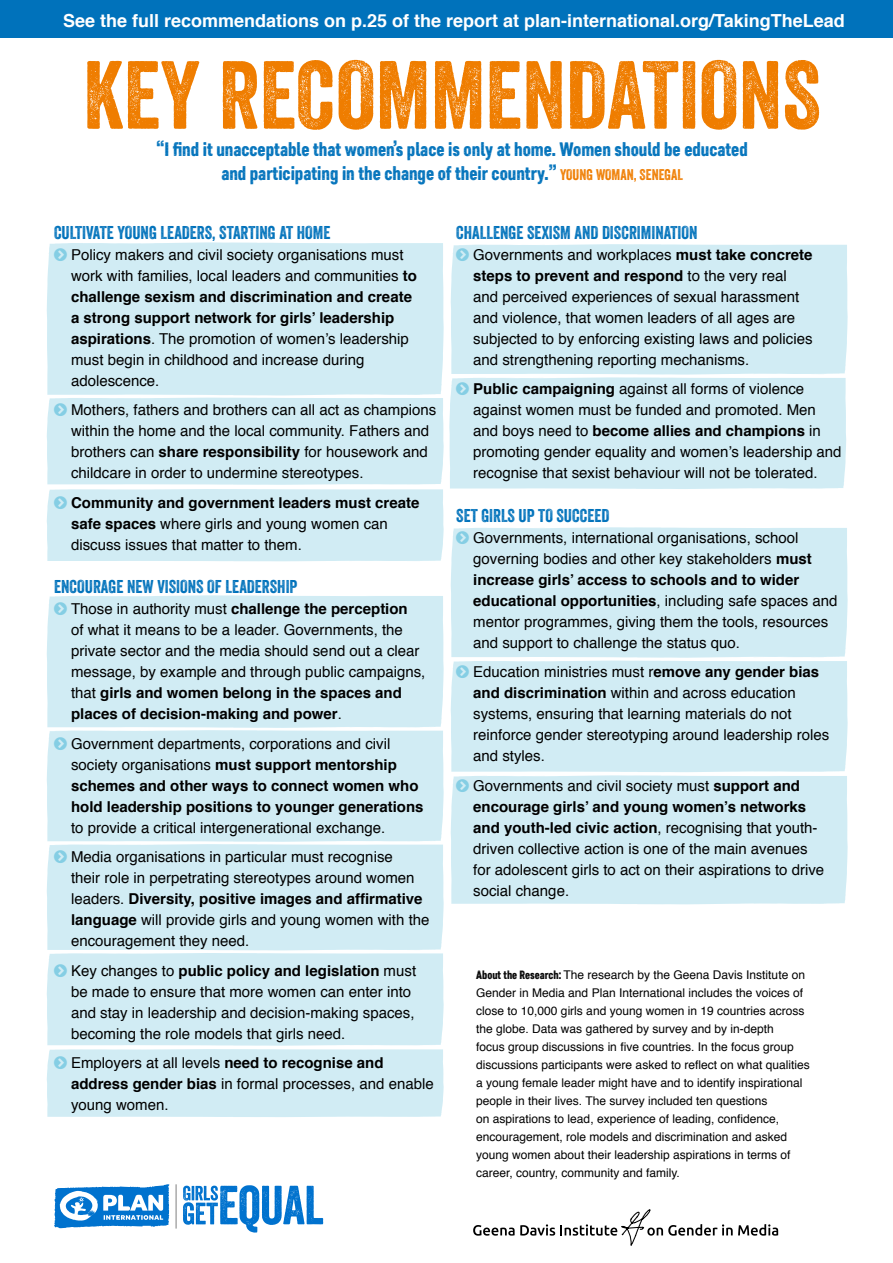
<style>
.page{position:relative;width:893px;height:1263px;background:#fff}
.page>*{position:absolute;margin:0;border:0;box-sizing:border-box;transform-origin:0 0}
.t1{font:93.45px "Veneer";color:#ef7d00}
.t2{font:19.5px/24px "Core Paint B3";color:#0072bb;text-align:center}
.t3{font:18px "Veneer";color:#0072bb}
.t4{font:700 18px "Helvetica";color:#fff}
.t5{font:15px/21px "Helvetica";color:#000}
.t6{font:700 15px/21px "Helvetica";color:#000}
.t7{font:12px/18px "Helvetica";color:#000}
.s1{font-family:"Veneer";font-size:15px;color:#ef7d00}
.s2{font-weight:700}
.s3{font-weight:400}
.s4{font-family:"Core Paint B3"}
</style>
<div class="page">
<div style="left:47px;top:242px;width:397px;height:135px;background:#d1ecf4"></div>
<div style="left:47px;top:595px;width:397px;height:133px;background:#d1ecf4"></div>
<div style="left:451px;top:528px;width:397px;height:130px;background:#d1ecf4"></div>
<div style="left:451px;top:244px;width:397px;height:131px;background:#d1ecf4"></div>
<div style="left:451px;top:775px;width:397px;height:129px;background:#d1ecf4"></div>
<svg style="left:473px;top:1209px;width:305px;height:36px"></svg>
<svg style="left:54px;top:1184px;width:116px;height:44px"></svg>
<hr style="left:176px;top:1184px;width:1px;height:44px;background:#7f7f7f">
<svg style="left:183px;top:1185px;width:140px;height:47px"></svg>
<div style="left:0;top:0;width:893px;height:37px;background:#0072bb"></div>
<svg style="left:54px;top:248px;width:13px;height:13px"></svg>
<svg style="left:54px;top:602px;width:13px;height:13px"></svg>
<div style="left:47px;top:730px;width:397px;height:387px;background:#d1ecf4"></div>
<svg style="left:456px;top:248px;width:13px;height:13px"></svg>
<svg style="left:47px;top:377px;width:799px;height:184px;background:#d7eef5"></svg>
<div style="left:451px;top:660px;width:397px;height:112px;background:#d1ecf4"></div>
<svg style="left:456px;top:779px;width:13px;height:13px"></svg>
<p class="t4" style="left:63px;top:6px;width:783px">See the full recommendations on p.25 of the report at plan-international.org/TakingTheLead</p>
<h1 class="t1" style="left:83px;top:38px;width:739px">KEY RECOMMENDATIONS</h1>
<h2 class="t2" style="left:156px;top:137px;width:593px">“I find it unacceptable that women’s place is only at home. Women should be educated and participating in the change of their country.” <span class="s1">YOUNG WOMAN, SENEGAL</span></h2>
<p class="t3" style="left:54px;top:221px;width:278px">CULTIVATE YOUNG LEADERS, STARTING AT HOME</p>
<p class="t5" style="left:71px;top:244px;width:347px">Policy makers and civil society organisations must work with families, local leaders and communities <span class="s2">to challenge sexism and discrimination and create a strong support network for girls’ leadership aspirations</span>. The promotion of women’s leadership must begin in childhood and increase during adolescence.</p>
<p class="t5" style="left:71px;top:400px;width:367px">Mothers, fathers and brothers can all act as champions within the home and the local community. Fathers and brothers can <span class="s2">share responsibility</span> for housework and childcare in order to undermine stereotypes.</p>
<p class="t5" style="left:71px;top:492px;width:350px"><span class="s2">Community and government leaders must create safe spaces</span> where girls and young women can discuss issues that matter to them.</p>
<p class="t3" style="left:54px;top:576px;width:245px">ENCOURAGE NEW VISIONS OF LEADERSHIP</p>
<p class="t5" style="left:71px;top:599px;width:356px">Those in authority must <span class="s2">challenge the perception<br></span>of what it means to be a leader. Governments, the private sector and the media should send out a clear message, by example and through public campaigns, that <span class="s2">girls and women belong in the spaces and places of decision-making and power</span>.</p>
<p class="t6" style="left:71px;top:733px;width:354px"><span class="s3">Government departments, corporations and civil society organisations</span> must support mentorship schemes and other ways to connect women who hold leadership positions to younger generations</p>
<p class="t5" style="left:71px;top:813px;width:323px;line-height:29.5px">to provide a critical intergenerational exchange.<br>Media organisations in particular must recognise</p>
<p class="t5" style="left:71px;top:868px;width:360px">their role in perpetrating stereotypes around women leaders. <span class="s2">Diversity, positive images and affirmative language</span> will provide girls and young women with the encouragement they need.</p>
<p class="t5" style="left:71px;top:960px;width:347px">Key changes to <span class="s2">public policy and legislation</span> must be made to ensure that more women can enter into and stay in leadership and decision-making spaces, becoming the role models that girls need.</p>
<p class="t5" style="left:71px;top:1053px;width:364px">Employers at all levels <span class="s2">need to recognise and address gender bias</span> in formal processes, and enable young women.</p>
<p class="t3" style="left:456px;top:221px;width:243px">CHALLENGE SEXISM AND DISCRIMINATION</p>
<p class="t5" style="left:473px;top:244px;width:341px">Governments and workplaces <span class="s2">must take concrete steps to prevent and respond</span> to the very real and perceived experiences of sexual harassment and violence, that women leaders of all ages are subjected to by enforcing existing laws and policies and strengthening reporting mechanisms.</p>
<p class="t5" style="left:473px;top:379px;width:370px"><span class="s2">Public campaigning</span> against all forms of violence against women must be funded and promoted. Men and boys need to <span class="s2">become allies and champions</span> in promoting gender equality and women’s leadership and recognise that sexist behaviour will not be tolerated.</p>
<p class="t3" style="left:456px;top:504px;width:155px">SET GIRLS UP TO SUCCEED</p>
<p class="t5" style="left:473px;top:527px;width:366px">Governments, international organisations, school governing bodies and other key stakeholders <span class="s2">must increase girls’ access to schools and to wider educational opportunities</span>, including safe spaces and mentor programmes, giving them the tools, resources and support to challenge the status quo.</p>
<p class="t5" style="left:473px;top:662px;width:357px">Education ministries must r<span class="s2">emove any gender bias and discrimination</span> within and across education systems, ensuring that learning materials do not reinforce gender stereotyping around leadership roles and styles.</p>
<p class="t5" style="left:473px;top:775px;width:352px">Governments and civil society must <span class="s2">support and encourage girls’ and young women’s networks and youth-led civic action</span>, recognising that youth&shy;driven collective action is one of the main avenues for adolescent girls to act on their aspirations to drive social change.</p>
<p class="t7" style="left:476px;top:966px;width:335px"><span class="s4">About the Research:</span> The research by the Geena Davis Institute on Gender in Media and Plan International includes the voices of close to 10,000 girls and young women in 19 countries across the globe. Data was gathered by survey and by in-depth<br>focus group discussions in five countries. In the focus group discussions participants were asked to reflect on what qualities a young female leader might have and to identify inspirational people in their lives. The survey included ten questions<br>on aspirations to lead, experience of leading, confidence, encouragement, role models and discrimination and asked young women about their leadership aspirations in terms of career, country, community and family.</p>
</div>
